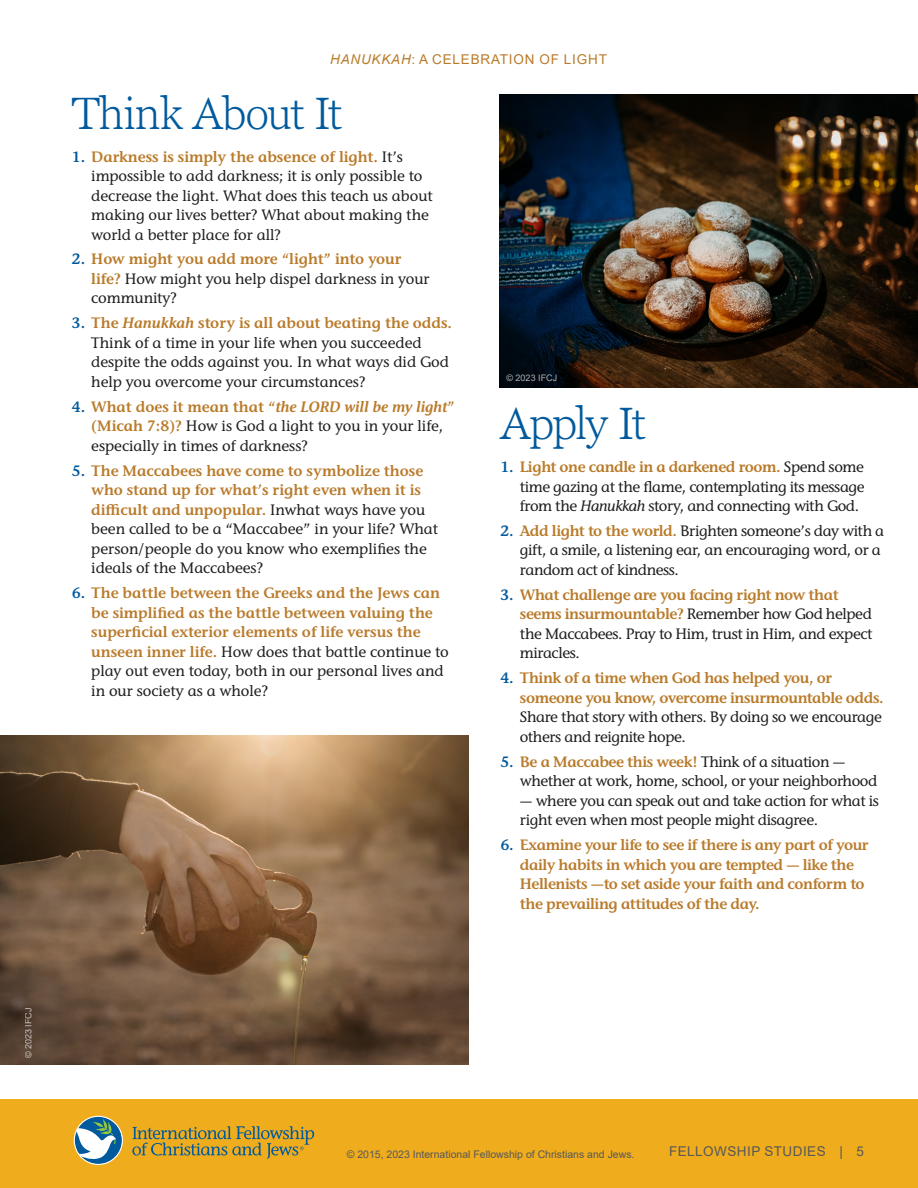
<style>
.page{position:relative;width:918px;height:1188px;background:#fff}
.page>*{position:absolute;margin:0;border:0;box-sizing:border-box;transform-origin:0 0}
.t1{font:300 45px "Georgia Pro";letter-spacing:-.025em;color:#015a9d}
.t2{font:500 15px/19.5px "Stone Informal ITC Pro";color:#1f1d1e}
.t3{font:500 15px/19.5px "Stone Informal ITC Pro";letter-spacing:-.025em;color:#1f1d1e}
.t4{font:600 15px/19.5px "Stone Informal ITC Pro";color:#b97b2c}
.t5{font:600 15px/19.5px "Stone Informal ITC Pro";letter-spacing:-.025em;color:#b97b2c}
.t6{font:600 15px/19.5px "Stone Informal ITC Pro";letter-spacing:-.025em;color:#b97b2a}
.t7{font:13.5px "Arial";letter-spacing:.06em;color:#b97b2a}
.t8{font:13.5px "Arial";letter-spacing:.035em;color:#57585a}
.t9{font:10.5px "Arial";color:#57585a}
.t10{font:9px "Arial";color:#fff}
.s1{font-style:italic}
.s2{font-weight:600;color:#015a9d}
.s3{font-weight:600;color:#b97b2a}
.s4{font-family:"Stone Informal ITC Pro Sem Bold Ital";font-weight:400;color:#b97b2a}
.s5{font-weight:600;color:#b97b2c}
.s6{color:#015a9d}
.s7{font-weight:500;color:#1f1d1e}
</style>
<div class="page">
<div style="left:0;top:1099px;width:918px;height:89px;background:#efac1c"></div>
<img style="left:500px;top:94px;width:418px;height:293px">
<img style="left:0;top:735px;width:468px;height:330px">
<svg style="left:132px;top:1126px;width:182px;height:33px"></svg>
<svg style="left:74px;top:1116px;width:49px;height:49px"></svg>
<p class="t10" style="left:22px;top:1058px;width:52px;rotate:-90deg">© 2023 IFCJ</p>
<p class="t7" style="left:330px;top:50px;width:278px"><span class="s1">HANUKKAH</span>: A CELEBRATION OF LIGHT</p>
<h1 class="t1" style="left:72px;top:87px;width:272px">Think About It</h1>
<p class="t2" style="left:91px;top:147px;width:343px;text-indent:-19px"><span class="s2">1.</span> <span class="s3">Darkness is simply the absence of light.</span> It’s impossible to add darkness; it is only possible to decrease the light. What does this teach us about making our lives better? What about making the world a better place for all?</p>
<p class="t2" style="left:91px;top:249px;width:340px;text-indent:-19px"><span class="s2">2.</span> <span class="s3">How might you add more “light” into your life?</span> How might you help dispel darkness in your community?</p>
<p class="t2" style="left:91px;top:313px;width:362px;text-indent:-19px"><span class="s2">3.</span> <span class="s3">The</span> <span class="s4">Hanukkah</span> <span class="s3">story is all about beating the odds.<br></span>Think of a time in your life when you succeeded despite the odds against you. In what ways did God help you overcome your circumstances?</p>
<p class="t2" style="left:91px;top:397px;width:365px;text-indent:-19px"><span class="s2">4.</span> <span class="s3">What does it mean that “</span><span class="s4">the LORD will be my light</span><span class="s3">” (Micah 7:8)?</span> How is God a light to you in your life, especially in times of darkness?</p>
<p class="t2" style="left:91px;top:461px;width:348px;text-indent:-19px"><span class="s2">5.</span> <span class="s5">The Maccabees have come to symbolize those who stand up for what’s right even when it is difficult and unpopular.</span> Inwhat ways have you been called to be a “Maccabee” in your life? What person/people do you know who exemplifies the ideals of the Maccabees?</p>
<p class="t4" style="left:91px;top:583px;width:359px;text-indent:-19px"><span class="s6">6.</span> The battle between the Greeks and the Jews can be simplified as the battle between valuing the superficial exterior elements of life versus the unseen inner life. <span class="s7">How does that battle continue to play out even today, both in our personal lives and in our society as a whole?</span></p>
<p class="t10" style="left:507px;top:372px;width:52px">© 2023 IFCJ</p>
<h1 class="t1" style="left:500px;top:398px;width:147px">Apply It</h1>
<p class="t2" style="left:520px;top:457px;width:346px;text-align:justify;text-indent:-19px"><span class="s2">1.</span> <span class="s3">Light one candle in a darkened room.</span> Spend some time gazing at the flame, contemplating its message from the <span class="s1">Hanukkah</span> story, and connecting with God.</p>
<p class="t3" style="left:520px;top:521px;width:366px;text-indent:-19px"><span class="s2">2.</span> <span class="s3">Add light to the world.</span> Brighten someone’s day with a gift, a smile, a listening ear, an encouraging word, or a random act of kindness.</p>
<p class="t3" style="left:520px;top:585px;width:354px;text-indent:-19px"><span class="s2">3.</span> <span class="s3">What challenge are you facing right now that seems insurmountable?</span> Remember how God helped the Maccabees. Pray to Him, trust in Him, and expect miracles.</p>
<p class="t6" style="left:520px;top:668px;width:365px;text-indent:-19px"><span class="s6">4.</span> Think of a time when God has helped you, or someone you know, overcome insurmountable odds.<br><span class="s7">Share that story with others. By doing so we encourage others and reignite hope.</span></p>
<p class="t3" style="left:520px;top:752px;width:359px;text-indent:-19px"><span class="s2">5.</span> <span class="s5">Be a Maccabee this week!</span> Think of a situation — whether at work, home, school, or your neighborhood</p>
<p class="t3" style="left:520px;top:791px;width:361px">— where you can speak out and take action for what is right even when most people might disagree.</p>
<p class="t5" style="left:520px;top:835px;width:350px;text-indent:-19px"><span class="s6">6.</span> Examine your life to see if there is any part of your daily habits in which you are tempted — like the Hellenists —to set aside your faith and conform to the prevailing attitudes of the day.</p>
<p class="t9" style="left:347px;top:1147px;width:289px">© 2015, 2023 International Fellowship of Christians and Jews.</p>
<p class="t8" style="left:669px;top:1142px;width:196px">FELLOWSHIP STUDIES | 5</p>
</div>
